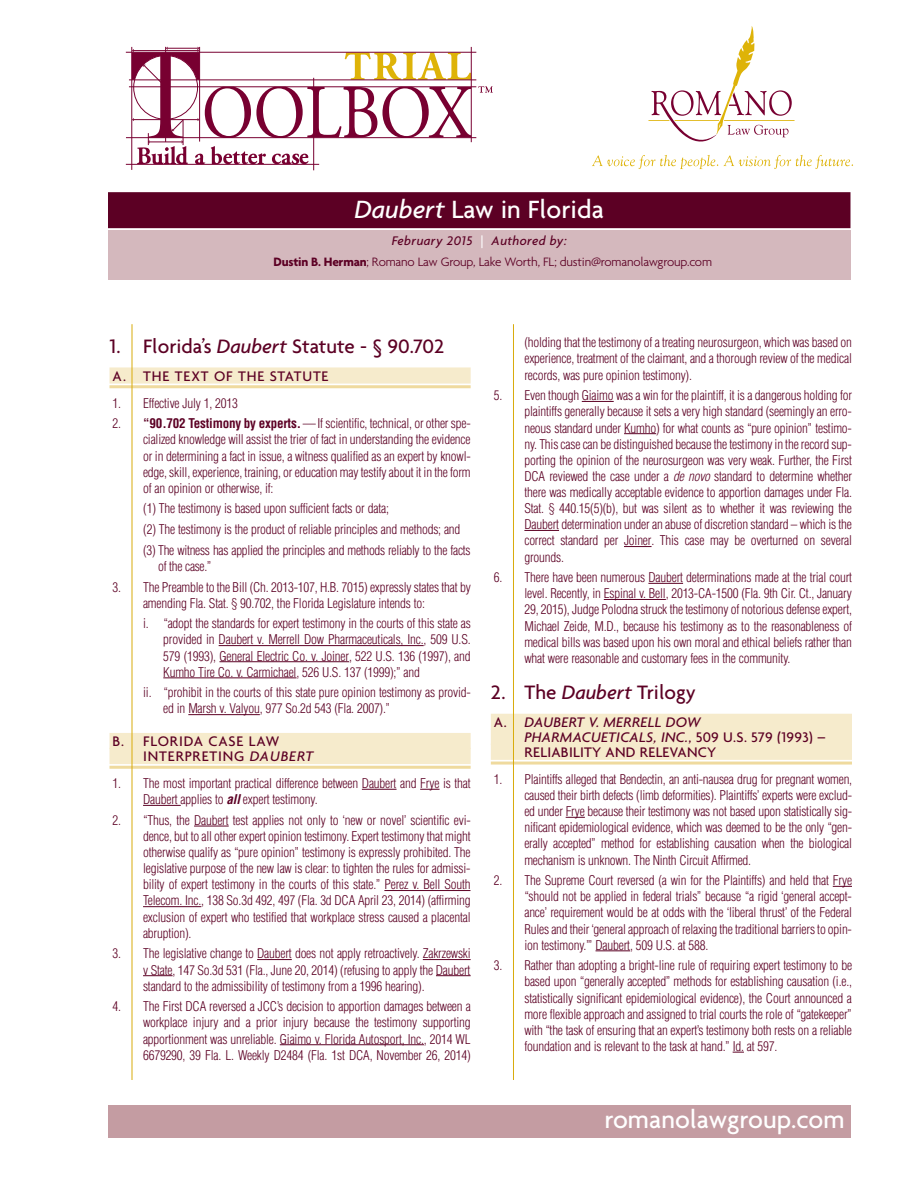
<style>
.page{position:relative;width:918px;height:1188px;background:#fff}
.page>*{position:absolute;margin:0;border:0;box-sizing:border-box;transform-origin:0 0}
.t1{font:500 27px "Agenda";color:#fff}
.t2{font:500 21px "Agenda";color:#5c0024}
.t3{font:500 15px/15px "Agenda";letter-spacing:.015em;color:#5c0024}
.t4{font:500 15px/15px "Agenda";letter-spacing:.055em;color:#5c0024}
.t5{font:italic 500 13.5px "Agenda";letter-spacing:.03em;color:#5c0024}
.t6{font:300 condensed 13.2px/16.2px "Helvetica";letter-spacing:-.015em;color:#5c0024;text-align:justify}
.t7{font:300 13.2px "Agenda";letter-spacing:-.015em;color:#5c0024}
.s1{font-style:italic}
.s2{font-style:normal;color:#fff}
.s3{font-weight:700}
.s4{font-weight:700;font-style:italic}
</style>
<div class="page">
<div style="left:108px;top:230px;width:742px;height:49px;background:#d4b8bd"></div>
<div style="left:108px;top:1106px;width:742px;height:32px;background:#c49ca2"></div>
<div style="left:110px;top:367px;width:361px;height:17px;background:#f6ebcc"></div>
<hr style="left:110px;top:385px;width:361px;height:3px;background:#efda9e">
<hr style="left:219px;top:645px;width:205px;height:1px;background:#5c0024">
<hr style="left:219px;top:661px;width:130px;height:1px;background:#5c0024">
<hr style="left:163px;top:677px;width:134px;height:1px;background:#5c0024">
<hr style="left:188px;top:714px;width:72px;height:1px;background:#5c0024">
<div style="left:110px;top:733px;width:361px;height:16px;background:#f6ebcc"></div>
<div style="left:110px;top:748px;width:361px;height:16px;background:#f6ebcc"></div>
<hr style="left:110px;top:766px;width:361px;height:3px;background:#efda9e">
<hr style="left:362px;top:789px;width:35px;height:1px;background:#5c0024">
<svg style="left:420px;top:789px;width:20px;height:1px"></svg>
<hr style="left:143px;top:805px;width:38px;height:1px;background:#5c0024">
<hr style="left:194px;top:826px;width:35px;height:1px;background:#5c0024">
<hr style="left:384px;top:890px;width:86px;height:1px;background:#5c0024">
<hr style="left:143px;top:906px;width:58px;height:1px;background:#5c0024">
<hr style="left:257px;top:959px;width:35px;height:1px;background:#5c0024">
<hr style="left:423px;top:959px;width:48px;height:1px;background:#5c0024">
<hr style="left:143px;top:975px;width:30px;height:1px;background:#5c0024">
<hr style="left:436px;top:975px;width:35px;height:1px;background:#5c0024">
<hr style="left:280px;top:1044px;width:144px;height:1px;background:#5c0024">
<hr style="left:582px;top:401px;width:32px;height:1px;background:#5c0024">
<hr style="left:624px;top:433px;width:32px;height:1px;background:#5c0024">
<hr style="left:524px;top:530px;width:35px;height:1px;background:#5c0024">
<svg style="left:624px;top:546px;width:28px;height:1px"></svg>
<hr style="left:648px;top:583px;width:35px;height:1px;background:#5c0024">
<hr style="left:604px;top:599px;width:62px;height:1px;background:#5c0024">
<div style="left:491px;top:714px;width:361px;height:16px;background:#f6ebcc"></div>
<div style="left:491px;top:729px;width:361px;height:16px;background:#f6ebcc"></div>
<div style="left:491px;top:744px;width:361px;height:16px;background:#f6ebcc"></div>
<hr style="left:491px;top:762px;width:361px;height:3px;background:#efda9e">
<svg style="left:566px;top:817px;width:19px;height:1px"></svg>
<svg style="left:833px;top:886px;width:19px;height:1px"></svg>
<hr style="left:596px;top:950px;width:34px;height:1px;background:#5c0024">
<hr style="left:513px;top:324px;width:1px;height:756px;background:#d9ac0c">
<hr style="left:132px;top:324px;width:1px;height:756px;background:#d9ac0c">
<hr style="left:126px;top:164px;width:193px;height:1px;background:#780031">
<hr style="left:131px;top:47px;width:1px;height:123px;background:#780031">
<hr style="left:126px;top:52px;width:350px;height:1px;background:#780031">
<hr style="left:129px;top:80px;width:347px;height:1px;background:#780031">
<svg style="left:132px;top:47px;width:340px;height:117px"></svg>
<hr style="left:129px;top:86px;width:347px;height:1px;background:#780031">
<hr style="left:126px;top:137px;width:350px;height:1px;background:#780031">
<hr style="left:471px;top:47px;width:1px;height:95px;background:#780031">
<hr style="left:313px;top:78px;width:1px;height:92px;background:#780031">
<svg style="left:478px;top:86px;width:15px;height:7px"></svg>
<svg style="left:592px;top:26px;width:261px;height:143px"></svg>
<div style="left:108px;top:192px;width:742px;height:36px;background:#5c0024"></div>
<h1 class="t1" style="left:355px;top:199px;width:251px"><span class="s1">Daubert</span> Law in Florida</h1>
<p class="t5" style="left:392px;top:235px;width:176px">February 2015 <span class="s2">|</span> Authored by:</p>
<p class="t7" style="left:273px;top:256px;width:440px"><span class="s3">Dustin B. Herman</span>; Romano Law Group, Lake Worth, FL; dustin@romanolawgroup.com</p>
<h2 class="t2" style="left:110px;top:338px;width:336px">1. Florida’s <span class="s1">Daubert</span> Statute - § 90.702</h2>
<p class="t4" style="left:113px;top:370px;width:218px">A. THE TEXT OF THE STATUTE</p>
<p class="t6" style="left:113px;top:396px;width:127px">1. Effective July 1, 2013</p>
<p class="t6" style="left:143px;top:416px;width:329px;text-indent:-31px">2. <span class="s3">“90.702 Testimony by experts.</span>— If scientific, technical, or other spe&shy;cialized knowledge will assist the trier of fact in understanding the evidence or in determining a fact in issue, a witness qualified as an expert by knowl&shy;edge, skill, experience, training, or education may testify about it in the form of an opinion or otherwise, if:</p>
<p class="t6" style="left:143px;top:499px;width:329px;line-height:20.7px;text-align:left">(1) The testimony is based upon sufficient facts or data;<br>(2) The testimony is the product of reliable principles and methods; and (3) The witness has applied the principles and methods reliably to the facts</p>
<p class="t6" style="left:158px;top:559px;width:55px">of the case.”</p>
<p class="t6" style="left:143px;top:580px;width:329px;text-indent:-31px">3. The Preamble to the Bill (Ch. 2013-107, H.B. 7015) expressly states that by amending Fla. Stat. § 90.702, the Florida Legislature intends to:</p>
<p class="t6" style="left:163px;top:617px;width:309px;text-indent:-20px">i. “adopt the standards for expert testimony in the courts of this state as provided in Daubert v. Merrell Dow Pharmaceuticals, Inc., 509 U.S.<br>579 (1993), General Electric Co. v. Joiner, 522 U.S. 136 (1997), and Kumho Tire Co. v. Carmichael, 526 U.S. 137 (1999);” and</p>
<p class="t6" style="left:163px;top:686px;width:309px;text-indent:-20px">ii. “prohibit in the courts of this state pure opinion testimony as provid&shy;ed in Marsh v. Valyou, 977 So.2d 543 (Fla. 2007).”</p>
<p class="t4" style="left:143px;top:735px;width:171px;text-indent:-31px">B. FLORIDA CASE LAW<br>INTERPRETING <span class="s1">DAUBERT</span></p>
<p class="t6" style="left:143px;top:776px;width:329px;text-indent:-31px">1. The most important practical difference between Daubert and Frye is that<br>Daubert applies to <span class="s4">all</span>expert testimony.</p>
<p class="t6" style="left:143px;top:813px;width:329px;text-indent:-31px">2. “Thus, the Daubert test applies not only to ‘new or novel’ scientific evi&shy;dence, but to all other expert opinion testimony. Expert testimony that might otherwise qualify as “pure opinion” testimony is expressly prohibited. The legislative purpose of the new law is clear: to tighten the rules for admissi&shy;bility of expert testimony in the courts of this state.” Perez v. Bell South Telecom. Inc., 138 So.3d 492, 497 (Fla. 3d DCA April 23, 2014) (affirming exclusion of expert who testified that workplace stress caused a placental abruption).</p>
<p class="t6" style="left:143px;top:947px;width:329px;text-indent:-31px">3. The legislative change to Daubert does not apply retroactively. Zakrzewski v State, 147 So.3d 531 (Fla., June 20, 2014) (refusing to apply the Daubert standard to the admissibility of testimony from a 1996 hearing).</p>
<p class="t6" style="left:143px;top:1000px;width:329px;text-indent:-31px">4. The First DCA reversed a JCC’s decision to apportion damages between a workplace injury and a prior injury because the testimony supporting apportionment was unreliable. Giaimo v. Florida Autosport, Inc., 2014 WL 6679290, 39 Fla. L. Weekly D2484 (Fla. 1st DCA, November 26, 2014)</p>
<p class="t6" style="left:524px;top:336px;width:329px">(holding that the testimony of a treating neurosurgeon, which was based on experience, treatment of the claimant, and a thorough review of the medical records, was pure opinion testimony).</p>
<p class="t6" style="left:524px;top:388px;width:329px;text-indent:-31px">5. Even though Giaimo was a win for the plaintiff, it is a dangerous holding for plaintiffs generally because it sets a very high standard (seemingly an erro&shy;neous standard under Kumho) for what counts as “pure opinion” testimo&shy;ny. This case can be distinguished because the testimony in the record sup&shy;porting the opinion of the neurosurgeon was very weak. Further, the First DCA reviewed the case under a <span class="s1">de novo</span> standard to determine whether there was medically acceptable evidence to apportion damages under Fla.<br>Stat. § 440.15(5)(b), but was silent as to whether it was reviewing the Daubert determination under an abuse of discretion standard – which is the correct standard per Joiner. This case may be overturned on several grounds.</p>
<p class="t6" style="left:524px;top:570px;width:329px;text-indent:-31px">6. There have been numerous Daubert determinations made at the trial court level. Recently, in Espinal v. Bell, 2013-CA-1500 (Fla. 9th Cir. Ct., January 29, 2015), Judge Polodna struck the testimony of notorious defense expert, Michael Zeide, M.D., because his testimony as to the reasonableness of medical bills was based upon his own moral and ethical beliefs rather than what were reasonable and customary fees in the community.</p>
<h2 class="t2" style="left:491px;top:684px;width:207px">2. The <span class="s1">Daubert</span> Trilogy</h2>
<p class="t3" style="left:525px;top:716px;width:303px;text-indent:-31px">A. <span class="s1">DAUBERT V. MERRELL DOW<br>PHARMACUETICALS, INC.</span>, 509 U.S. 579 (1993) –<br>RELIABILITY AND RELEVANCY</p>
<p class="t6" style="left:524px;top:772px;width:329px;text-indent:-31px">1. Plaintiffs alleged that Bendectin, an anti-nausea drug for pregnant women, caused their birth defects (limb deformities). Plaintiffs’ experts were exclud&shy;ed under Frye because their testimony was not based upon statistically sig&shy;nificant epidemiological evidence, which was deemed to be the only “gen&shy;erally accepted” method for establishing causation when the biological mechanism is unknown. The Ninth Circuit Affirmed.</p>
<p class="t6" style="left:524px;top:873px;width:329px;text-indent:-31px">2. The Supreme Court reversed (a win for the Plaintiffs) and held that Frye “should not be applied in federal trials” because “a rigid ‘general accept&shy;ance’ requirement would be at odds with the ‘liberal thrust’ of the Federal Rules and their ‘general approach of relaxing the traditional barriers to opin&shy;ion testimony.’” Daubert, 509 U.S. at 588.</p>
<p class="t6" style="left:524px;top:959px;width:329px;text-indent:-31px">3. Rather than adopting a bright-line rule of requiring expert testimony to be based upon “generally accepted” methods for establishing causation (i.e., statistically significant epidemiological evidence), the Court announced a more flexible approach and assigned to trial courts the role of “gatekeeper” with “the task of ensuring that an expert’s testimony both rests on a reliable foundation and is relevant to the task at hand.” Id. at 597.</p>
<h1 class="t1" style="left:604px;top:1109px;width:242px">romanolawgroup.com</h1>
</div>
